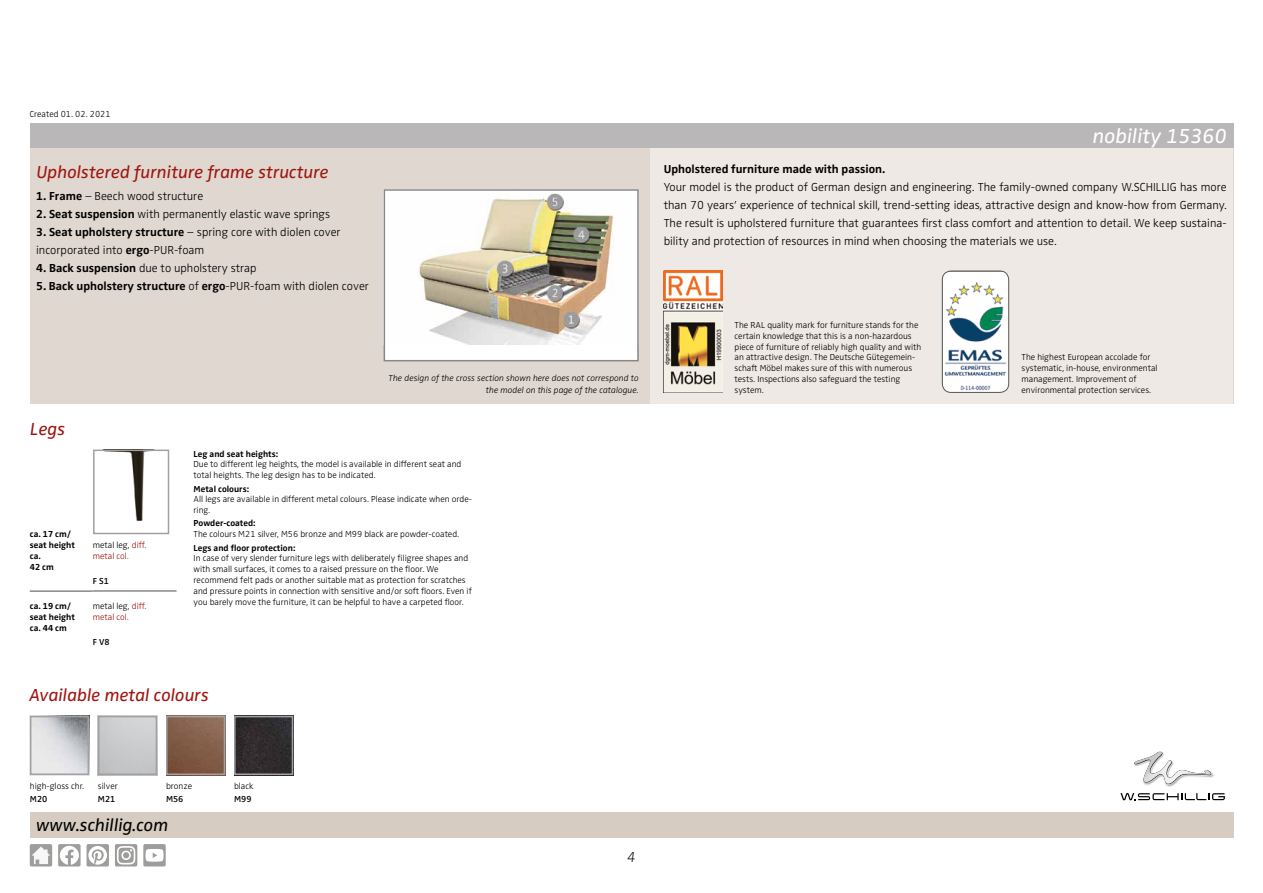
<style>
.page{position:relative;width:1263px;height:893px;background:#fff}
.page>*{position:absolute;margin:0;border:0;box-sizing:border-box;transform-origin:0 0}
.t1{font:italic 21px "Zwo Pro";color:#fff}
.t2{font:italic 18px "Zwo Pro";color:#9e1510}
.t3{font:italic 18px "Zwo Pro";color:#000}
.t4{font:italic 300 expanded 15px "Zwo Pro";color:#000}
.t5{font:300 12px/18px "Zwo Pro";color:#000}
.t6{font:700 12px "Zwo Pro";color:#000}
.t7{font:300 9px/10.8px "Zwo Pro";color:#000}
.t8{font:700 9px/10.8px "Zwo Pro";color:#000}
.t9{font:italic 300 9px/12px "Zwo Pro";color:#000;text-align:right}
.t10{font:300 9px/10.8px "Zwo Pro";color:#9e1510}
.t11{font:600 9px "Zwo Pro";color:#000}
.s1{font-weight:700}
.s2{font-weight:300}
.s3{color:#000}
</style>
<div class="page">
<div style="left:30px;top:123px;width:1203px;height:26px;background:#b9b7b7"></div>
<div style="left:30px;top:812px;width:1203px;height:26px;background:#d6ccc1"></div>
<div style="left:30px;top:149px;width:1203px;height:255px;background:#e0d8d0"></div>
<div style="left:651px;top:149px;width:582px;height:255px;background:#eee9e5"></div>
<div style="left:384px;top:190px;width:254px;height:171px;background:#fff"></div>
<img style="left:418px;top:193px;width:196px;height:152px">
<div style="left:384px;top:189px;width:255px;height:172px;border:2px solid #878787"></div>
<hr style="left:30px;top:590px;width:62px;height:2px;background:#878787">
<img style="left:130px;top:453px;width:15px;height:68px">
<div style="left:93px;top:450px;width:76px;height:84px;border:2px solid #a1a1a1"></div>
<hr style="left:92px;top:590px;width:85px;height:2px;background:#878787">
<img style="left:33px;top:719px;width:53px;height:53px">
<div style="left:30px;top:716px;width:59px;height:59px;border:2px solid #a1a1a1"></div>
<div style="left:98px;top:716px;width:59px;height:59px;border:2px solid #a1a1a1"></div>
<img style="left:169px;top:719px;width:53px;height:53px">
<div style="left:166px;top:716px;width:59px;height:59px;border:2px solid #a1a1a1"></div>
<img style="left:237px;top:719px;width:53px;height:53px">
<div style="left:234px;top:716px;width:59px;height:59px;border:2px solid #a1a1a1"></div>
<img style="left:1166px;top:774px;width:48px;height:13px">
<svg style="left:1144px;top:751px;width:69px;height:34px"></svg>
<img style="left:1134px;top:752px;width:77px;height:32px">
<svg style="left:1120px;top:793px;width:105px;height:7px"></svg>
<img style="left:664px;top:271px;width:58px;height:122px">
<div style="left:143px;top:844px;width:23px;height:22px;background:#9d9d9c;border-radius:2px"></div>
<svg style="left:145px;top:849px;width:19px;height:13px"></svg>
<div style="left:87px;top:844px;width:22px;height:22px;background:#9d9d9c;border-radius:2px"></div>
<svg style="left:88px;top:846px;width:19px;height:19px"></svg>
<svg style="left:115px;top:844px;width:22px;height:22px"></svg>
<svg style="left:117px;top:846px;width:18px;height:18px"></svg>
<div style="left:58px;top:844px;width:23px;height:22px;background:#9d9d9c;border-radius:2px"></div>
<svg style="left:60px;top:846px;width:19px;height:19px"></svg>
<div style="left:30px;top:844px;width:22px;height:22px;background:#9d9d9c;border-radius:2px"></div>
<svg style="left:32px;top:846px;width:18px;height:18px"></svg>
<img style="left:942px;top:271px;width:67px;height:121px">
<div style="left:942px;top:271px;width:67px;height:122px;border:1px solid #575756;border-radius:9px"></div>
<p class="t7" style="left:30px;top:109px;width:82px">Created 01. 02. 2021</p>
<h2 class="t2" style="left:36px;top:161px;width:294px">Upholstered furniture frame structure</h2>
<h3 class="t5" style="left:36px;top:187px;width:169px"><span class="s1">1. Frame</span> – Beech wood structure</h3>
<h3 class="t5" style="left:36px;top:205px;width:295px"><span class="s1">2. Seat suspension</span> with permanently elastic wave springs</h3>
<h3 class="t5" style="left:36px;top:223px;width:306px"><span class="s1">3. Seat upholstery structure</span> – spring core with diolen cover incorporated into <span class="s1">ergo</span>-PUR-foam</h3>
<h3 class="t5" style="left:36px;top:259px;width:222px"><span class="s1">4. Back suspension</span> due to upholstery strap</h3>
<h3 class="t6" style="left:36px;top:279px;width:334px">5. Back upholstery structure <span class="s2">of</span> ergo<span class="s2">-PUR-foam with diolen cover</span></h3>
<h2 class="t2" style="left:30px;top:419px;width:37px">Legs</h2>
<p class="t9" style="left:389px;top:373px;width:252px">The design of the cross section shown here does not correspond to the model on this page of the catalogue.</p>
<p class="t8" style="left:30px;top:529px;width:47px">ca. 17 cm/ seat height ca.<br>42 cm</p>
<p class="t8" style="left:30px;top:601px;width:47px">ca. 19 cm/ seat height ca. 44 cm</p>
<p class="t10" style="left:93px;top:540px;width:55px"><span class="s3">metal leg,</span> diff. metal col.</p>
<p class="t11" style="left:93px;top:575px;width:18px">F S1</p>
<p class="t10" style="left:93px;top:601px;width:55px"><span class="s3">metal leg,</span> diff. metal col.</p>
<p class="t11" style="left:93px;top:636px;width:18px">F V8</p>
<p class="t8" style="left:194px;top:448px;width:86px">Leg and seat heights:</p>
<p class="t7" style="left:194px;top:459px;width:269px">Due to different leg heights, the model is available in different seat and total heights. The leg design has to be indicated.</p>
<p class="t8" style="left:194px;top:483px;width:57px">Metal colours:</p>
<p class="t7" style="left:194px;top:494px;width:280px">All legs are available in different metal colours. Please indicate when orde&shy;ring.</p>
<p class="t8" style="left:194px;top:518px;width:64px">Powder-coated:</p>
<p class="t7" style="left:194px;top:529px;width:267px">The colours M21 silver, M56 bronze and M99 black are powder-coated.</p>
<p class="t8" style="left:194px;top:542px;width:103px">Legs and floor protection:</p>
<p class="t7" style="left:194px;top:553px;width:280px">In case of very slender furniture legs with deliberately filigree shapes and with small surfaces, it comes to a raised pressure on the floor. We recommend felt pads or another suitable mat as protection for scratches and pressure points in connection with sensitive and/or soft floors. Even if you barely move the furniture, it can be helpful to have a carpeted floor.</p>
<h2 class="t2" style="left:29px;top:685px;width:181px">Available metal colours</h2>
<h1 class="t1" style="left:1093px;top:124px;width:136px">nobility 15360</h1>
<h3 class="t6" style="left:664px;top:162px;width:223px">Upholstered furniture made with passion.</h3>
<p class="t5" style="left:664px;top:178px;width:565px;text-align:justify">Your model is the product of German design and engineering. The family-owned company W.SCHILLIG has more than 70 years’ experience of technical skill, trend-setting ideas, attractive design and know-how from Germany.<br>The result is upholstered furniture that guarantees first class comfort and attention to detail. We keep sustaina&shy;bility and protection of resources in mind when choosing the materials we use.</p>
<p class="t7" style="left:735px;top:320px;width:188px">The RAL quality mark for furniture stands for the certain knowledge that this is a non-hazardous piece of furniture of reliably high quality and with an attractive design. The Deutsche Gütegemein&shy;schaft Möbel makes sure of this with numerous tests. Inspections also safeguard the testing system.</p>
<p class="t7" style="left:1021px;top:352px;width:137px">The highest European accolade for systematic, in-house, environmental management. Improvement of environmental protection services.</p>
<p class="t7" style="left:30px;top:780px;width:56px">high-gloss chr.</p>
<p class="t11" style="left:30px;top:794px;width:19px">M20</p>
<p class="t7" style="left:98px;top:780px;width:21px">silver</p>
<p class="t11" style="left:98px;top:794px;width:19px">M21</p>
<p class="t7" style="left:166px;top:780px;width:28px">bronze</p>
<p class="t11" style="left:166px;top:794px;width:19px">M56</p>
<p class="t7" style="left:234px;top:780px;width:21px">black</p>
<p class="t11" style="left:234px;top:794px;width:19px">M99</p>
<h2 class="t3" style="left:36px;top:815px;width:134px">www.schillig.com</h2>
<h3 class="t4" style="left:627px;top:848px;width:10px">4</h3>
</div>
